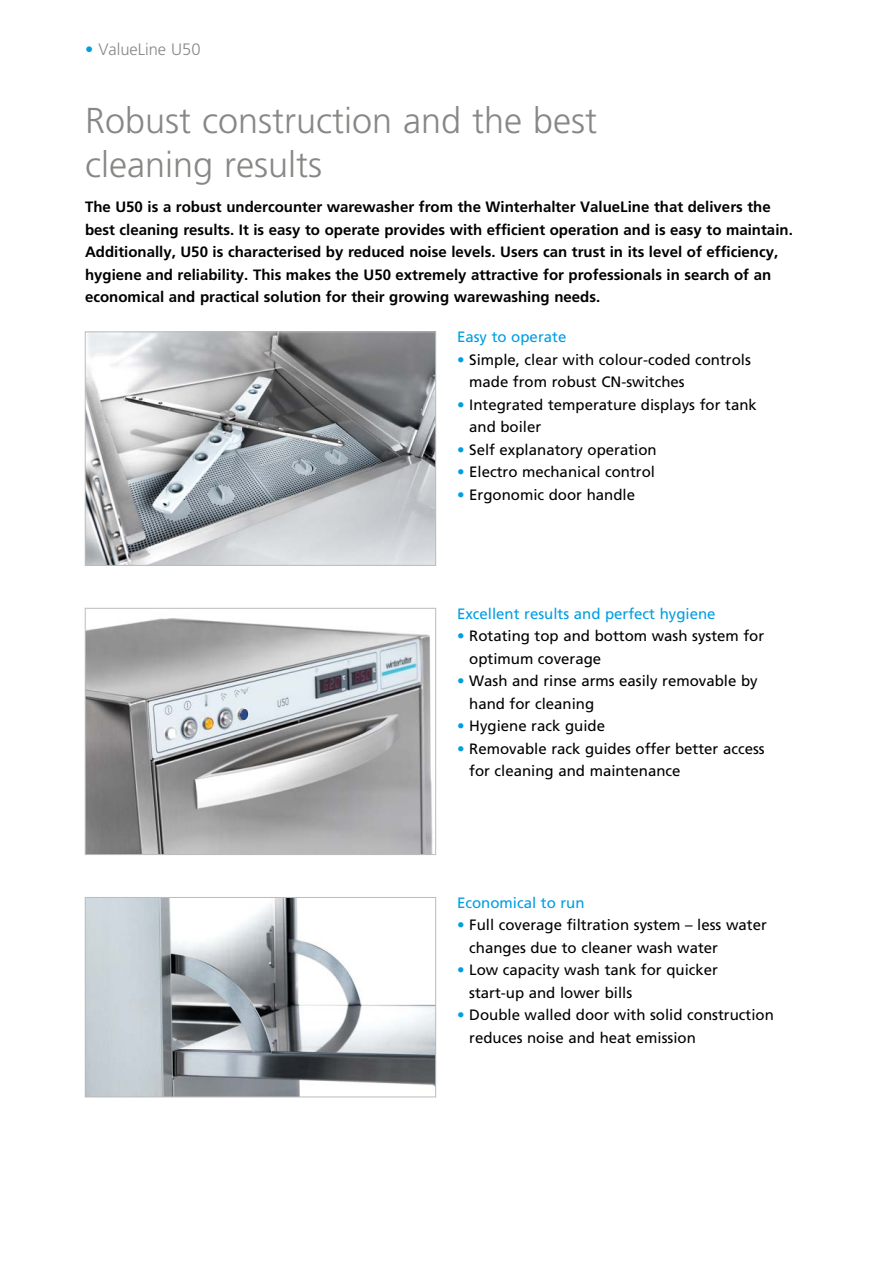
<style>
.page{position:relative;width:893px;height:1263px;background:#fff}
.page>*{position:absolute;margin:0;border:0;box-sizing:border-box;transform-origin:0 0}
.t1{font:300 36px/43.2px "Frutiger LT Pro";color:#878786}
.t2{font:300 16.5px "Frutiger LT Pro";color:#878786}
.t3{font:15px/22.5px "Frutiger LT Pro";color:#000}
.t4{font:700 15px/22.5px "Frutiger LT Pro";color:#000}
.t5{font:15px "Frutiger LT Pro";color:#009ee3}
.s1{color:#009ee3}
</style>
<div class="page">
<img style="left:87px;top:899px;width:347px;height:196px">
<div style="left:85px;top:897px;width:351px;height:200px;border:1px solid #bbbcbd"></div>
<img style="left:87px;top:618px;width:346px;height:235px">
<div style="left:85px;top:608px;width:351px;height:247px;border:1px solid #bbbcbd"></div>
<img style="left:87px;top:334px;width:347px;height:230px">
<div style="left:85px;top:332px;width:351px;height:234px;border:1px solid #bbbcbd"></div>
<p class="t2" style="left:85px;top:40px;width:117px"><span class="s1">•</span> ValueLine U50</p>
<p class="t1" style="left:85px;top:100px;width:514px">Robust construction and the best cleaning results</p>
<p class="t4" style="left:85px;top:196px;width:709px">The U50 is a robust undercounter warewasher from the Winterhalter ValueLine that delivers the best cleaning results. It is easy to operate provides with efficient operation and is easy to maintain.<br>Additionally, U50 is characterised by reduced noise levels. Users can trust in its level of efficiency, hygiene and reliability. This makes the U50 extremely attractive for professionals in search of an economical and practical solution for their growing warewashing needs.</p>
<p class="t5" style="left:457px;top:328px;width:111px">Easy to operate</p>
<p class="t3" style="left:469px;top:348px;width:283px;text-indent:-12px"><span class="s1">•</span> Simple, clear with colour-coded controls made from robust CN-switches</p>
<p class="t3" style="left:469px;top:393px;width:289px;text-indent:-12px"><span class="s1">•</span> Integrated temperature displays for tank and boiler</p>
<p class="t3" style="left:457px;top:438px;width:201px"><span class="s1">•</span> Self explanatory operation</p>
<p class="t3" style="left:457px;top:461px;width:199px"><span class="s1">•</span> Electro mechanical control</p>
<p class="t3" style="left:457px;top:483px;width:179px"><span class="s1">•</span> Ergonomic door handle</p>
<p class="t5" style="left:457px;top:604px;width:260px">Excellent results and perfect hygiene</p>
<p class="t3" style="left:469px;top:625px;width:297px;text-indent:-12px"><span class="s1">•</span> Rotating top and bottom wash system for optimum coverage</p>
<p class="t3" style="left:469px;top:670px;width:290px;text-indent:-12px"><span class="s1">•</span> Wash and rinse arms easily removable by hand for cleaning</p>
<p class="t3" style="left:457px;top:715px;width:149px"><span class="s1">•</span> Hygiene rack guide</p>
<p class="t3" style="left:469px;top:737px;width:297px;text-indent:-12px"><span class="s1">•</span> Removable rack guides offer better access for cleaning and maintenance</p>
<p class="t5" style="left:457px;top:894px;width:129px">Economical to run</p>
<p class="t3" style="left:469px;top:914px;width:299px;text-indent:-12px"><span class="s1">•</span> Full coverage filtration system – less water changes due to cleaner wash water</p>
<p class="t3" style="left:469px;top:959px;width:250px;text-indent:-12px"><span class="s1">•</span> Low capacity wash tank for quicker start-up and lower bills</p>
<p class="t3" style="left:469px;top:1004px;width:306px;text-indent:-12px"><span class="s1">•</span> Double walled door with solid construction reduces noise and heat emission</p>
</div>
